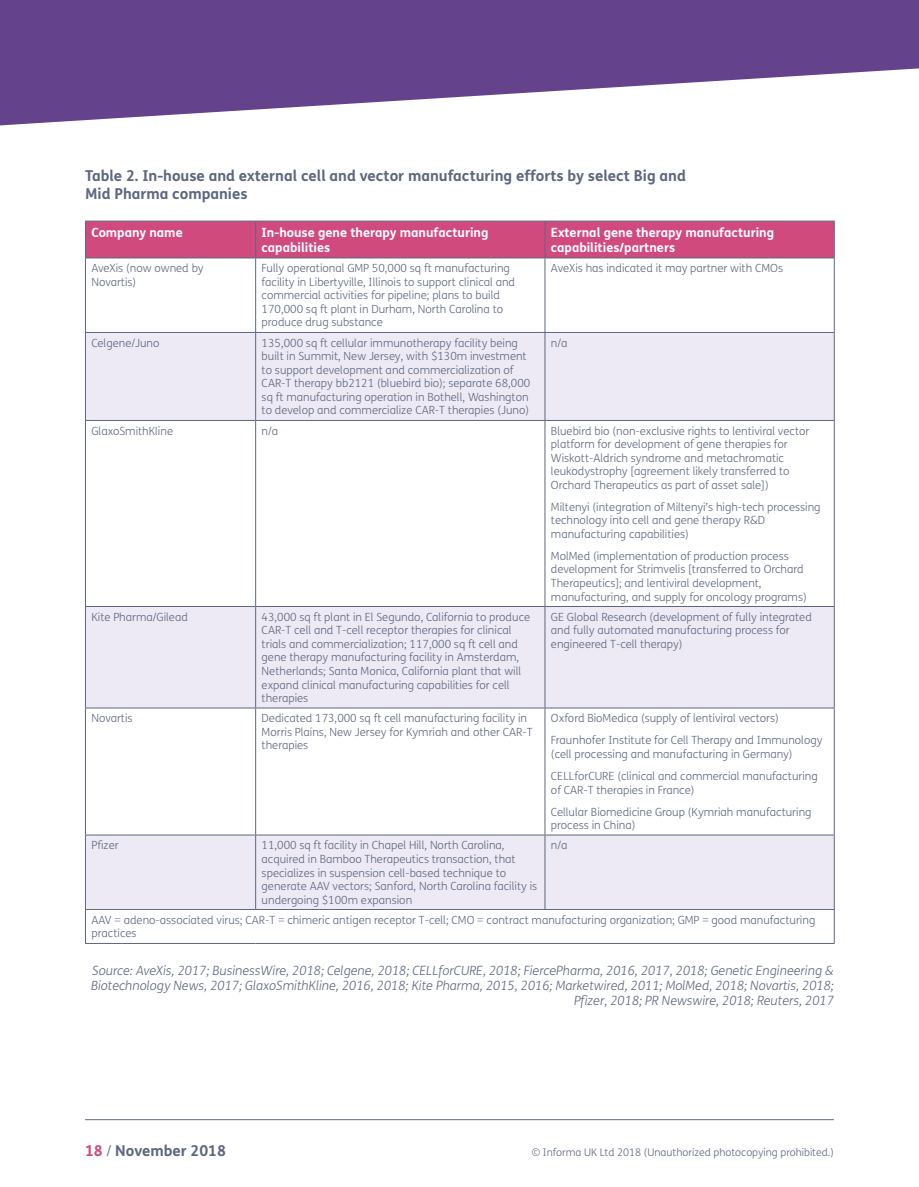
<style>
.page{position:relative;width:919px;height:1187px;background:#fff}
.page>*{position:absolute;margin:0;border:0;box-sizing:border-box;transform-origin:0 0}
.t1{font:700 15px/18px "FS Me";color:#5e677e}
.t2{font:italic 300 12.75px/15.3px "FS Me";color:#5e677e;text-align:right}
.t3{font:700 12.75px/15.3px "FS Me";color:#fff}
.t4{font:300 11.25px/13.5px "FS Me";color:#5e677e}
.t5{font:300 10.5px "FS Me";color:#5e677e}
.s1{color:#d14a7e}
.s2{font-weight:300}
</style>
<div class="page">
<svg style="left:0;top:0;width:918px;height:126px;fill:#64428c"></svg>
<hr style="left:85px;top:1119px;width:748px;height:1px;background:#5e677e">
<div style="left:86px;top:222px;width:747px;height:35px;background:#d14a7e"></div>
<svg style="left:86px;top:333px;width:747px;height:576px"></svg>
<hr style="left:85px;top:221px;width:170px;height:1px;background:#5e677e">
<hr style="left:85px;top:221px;width:1px;height:36px;background:#5e677e">
<hr style="left:255px;top:221px;width:290px;height:1px;background:#5e677e">
<hr style="left:255px;top:221px;width:1px;height:36px;background:#5e677e">
<hr style="left:545px;top:221px;width:289px;height:1px;background:#5e677e">
<hr style="left:544px;top:221px;width:1px;height:36px;background:#5e677e">
<hr style="left:833px;top:221px;width:1px;height:36px;background:#5e677e">
<hr style="left:85px;top:257px;width:170px;height:1px;background:#5e677e">
<hr style="left:85px;top:258px;width:1px;height:74px;background:#5e677e">
<hr style="left:255px;top:257px;width:290px;height:1px;background:#5e677e">
<hr style="left:255px;top:258px;width:1px;height:74px;background:#5e677e">
<hr style="left:545px;top:257px;width:289px;height:1px;background:#5e677e">
<hr style="left:544px;top:258px;width:1px;height:74px;background:#5e677e">
<hr style="left:833px;top:258px;width:1px;height:74px;background:#5e677e">
<hr style="left:85px;top:332px;width:170px;height:1px;background:#5e677e">
<hr style="left:85px;top:333px;width:1px;height:87px;background:#5e677e">
<hr style="left:255px;top:332px;width:290px;height:1px;background:#5e677e">
<hr style="left:255px;top:333px;width:1px;height:87px;background:#5e677e">
<hr style="left:545px;top:332px;width:289px;height:1px;background:#5e677e">
<hr style="left:544px;top:333px;width:1px;height:87px;background:#5e677e">
<hr style="left:833px;top:333px;width:1px;height:87px;background:#5e677e">
<hr style="left:85px;top:420px;width:170px;height:1px;background:#5e677e">
<hr style="left:85px;top:421px;width:1px;height:185px;background:#5e677e">
<hr style="left:255px;top:420px;width:290px;height:1px;background:#5e677e">
<hr style="left:255px;top:421px;width:1px;height:185px;background:#5e677e">
<hr style="left:545px;top:420px;width:289px;height:1px;background:#5e677e">
<hr style="left:544px;top:421px;width:1px;height:185px;background:#5e677e">
<hr style="left:833px;top:421px;width:1px;height:185px;background:#5e677e">
<hr style="left:85px;top:606px;width:170px;height:1px;background:#5e677e">
<hr style="left:85px;top:607px;width:1px;height:100px;background:#5e677e">
<hr style="left:255px;top:606px;width:290px;height:1px;background:#5e677e">
<hr style="left:255px;top:607px;width:1px;height:100px;background:#5e677e">
<hr style="left:545px;top:606px;width:289px;height:1px;background:#5e677e">
<hr style="left:544px;top:607px;width:1px;height:100px;background:#5e677e">
<hr style="left:833px;top:607px;width:1px;height:100px;background:#5e677e">
<hr style="left:85px;top:707px;width:170px;height:1px;background:#5e677e">
<hr style="left:85px;top:708px;width:1px;height:126px;background:#5e677e">
<hr style="left:255px;top:707px;width:290px;height:1px;background:#5e677e">
<hr style="left:255px;top:708px;width:1px;height:126px;background:#5e677e">
<hr style="left:545px;top:707px;width:289px;height:1px;background:#5e677e">
<hr style="left:544px;top:708px;width:1px;height:126px;background:#5e677e">
<hr style="left:833px;top:708px;width:1px;height:126px;background:#5e677e">
<hr style="left:85px;top:834px;width:170px;height:1px;background:#5e677e">
<hr style="left:85px;top:835px;width:1px;height:74px;background:#5e677e">
<hr style="left:255px;top:834px;width:290px;height:1px;background:#5e677e">
<hr style="left:255px;top:835px;width:1px;height:74px;background:#5e677e">
<hr style="left:545px;top:834px;width:289px;height:1px;background:#5e677e">
<hr style="left:544px;top:835px;width:1px;height:74px;background:#5e677e">
<hr style="left:833px;top:835px;width:1px;height:74px;background:#5e677e">
<hr style="left:85px;top:909px;width:170px;height:1px;background:#5e677e">
<hr style="left:85px;top:909px;width:1px;height:34px;background:#5e677e">
<hr style="left:255px;top:909px;width:290px;height:1px;background:#5e677e">
<hr style="left:545px;top:909px;width:289px;height:1px;background:#5e677e">
<hr style="left:833px;top:909px;width:1px;height:34px;background:#5e677e">
<hr style="left:85px;top:943px;width:170px;height:1px;background:#5e677e">
<hr style="left:255px;top:943px;width:290px;height:1px;background:#5e677e">
<hr style="left:545px;top:943px;width:289px;height:1px;background:#5e677e">
<h1 class="t1" style="left:85px;top:166px;width:602px">Table 2. In-house and external cell and vector manufacturing efforts by select Big and<br>Mid Pharma companies</h1>
<p class="t3" style="left:91px;top:224px;width:93px">Company name</p>
<p class="t3" style="left:261px;top:224px;width:228px">In-house gene therapy manufacturing capabilities</p>
<p class="t3" style="left:551px;top:224px;width:225px">External gene therapy manufacturing capabilities/partners</p>
<p class="t4" style="left:91px;top:261px;width:114px">AveXis (now owned by<br>Novartis)</p>
<p class="t4" style="left:261px;top:261px;width:255px">Fully operational GMP 50,000 sq ft manufacturing facility in Libertyville, Illinois to support clinical and commercial activities for pipeline; plans to build 170,000 sq ft plant in Durham, North Carolina to produce drug substance</p>
<p class="t4" style="left:551px;top:261px;width:233px">AveXis has indicated it may partner with CMOs</p>
<p class="t4" style="left:91px;top:336px;width:70px">Celgene/Juno</p>
<p class="t4" style="left:261px;top:336px;width:270px">135,000 sq ft cellular immunotherapy facility being built in Summit, New Jersey, with $130m investment to support development and commercialization of CAR-T therapy bb2121 (bluebird bio); separate 68,000 sq ft manufacturing operation in Bothell, Washington to develop and commercialize CAR-T therapies (Juno)</p>
<p class="t4" style="left:551px;top:336px;width:18px">n/a</p>
<p class="t4" style="left:91px;top:424px;width:83px">GlaxoSmithKline</p>
<p class="t4" style="left:261px;top:424px;width:18px">n/a</p>
<p class="t4" style="left:551px;top:424px;width:260px">Bluebird bio (non-exclusive rights to lentiviral vector platform for development of gene therapies for Wiskott-Aldrich syndrome and metachromatic leukodystrophy [agreement likely transferred to Orchard Therapeutics as part of asset sale])</p>
<p class="t4" style="left:551px;top:500px;width:271px">Miltenyi (integration of Miltenyi’s high-tech processing technology into cell and gene therapy R&amp;D manufacturing capabilities)</p>
<p class="t4" style="left:551px;top:549px;width:257px">MolMed (implementation of production process development for Strimvelis [transferred to Orchard Therapeutics]; and lentiviral development, manufacturing, and supply for oncology programs)</p>
<p class="t4" style="left:91px;top:610px;width:98px">Kite Pharma/Gilead</p>
<p class="t4" style="left:261px;top:610px;width:270px">43,000 sq ft plant in El Segundo, California to produce CAR-T cell and T-cell receptor therapies for clinical trials and commercialization; 117,000 sq ft cell and gene therapy manufacturing facility in Amsterdam, Netherlands; Santa Monica, California plant that will expand clinical manufacturing capabilities for cell therapies</p>
<p class="t4" style="left:551px;top:610px;width:262px">GE Global Research (development of fully integrated and fully automated manufacturing process for engineered T-cell therapy)</p>
<p class="t4" style="left:91px;top:711px;width:43px">Novartis</p>
<p class="t4" style="left:261px;top:711px;width:272px">Dedicated 173,000 sq ft cell manufacturing facility in<br>Morris Plains, New Jersey for Kymriah and other CAR-T therapies</p>
<p class="t4" style="left:551px;top:707px;width:273px;line-height:22px">Oxford BioMedica (supply of lentiviral vectors)<br>Fraunhofer Institute for Cell Therapy and Immunology</p>
<p class="t4" style="left:551px;top:742px;width:268px;line-height:22px">(cell processing and manufacturing in Germany)<br>CELLforCURE (clinical and commercial manufacturing</p>
<p class="t4" style="left:551px;top:778px;width:262px;line-height:22px">of CAR-T therapies in France)<br>Cellular Biomedicine Group (Kymriah manufacturing</p>
<p class="t4" style="left:551px;top:818px;width:86px">process in China)</p>
<p class="t4" style="left:91px;top:838px;width:29px">Pfizer</p>
<p class="t4" style="left:261px;top:838px;width:277px">11,000 sq ft facility in Chapel Hill, North Carolina, acquired in Bamboo Therapeutics transaction, that specializes in suspension cell-based technique to generate AAV vectors; Sanford, North Carolina facility is undergoing $100m expansion</p>
<p class="t4" style="left:551px;top:838px;width:18px">n/a</p>
<p class="t4" style="left:91px;top:912px;width:725px">AAV = adeno-associated virus; CAR-T = chimeric antigen receptor T-cell; CMO = contract manufacturing organization; GMP = good manufacturing practices</p>
<p class="t2" style="left:91px;top:962px;width:744px">Source: AveXis, 2017; BusinessWire, 2018; Celgene, 2018; CELLforCURE, 2018; FiercePharma, 2016, 2017, 2018; Genetic Engineering &amp;<br>Biotechnology News, 2017; GlaxoSmithKline, 2016, 2018; Kite Pharma, 2015, 2016; Marketwired, 2011; MolMed, 2018; Novartis, 2018;<br>Pfizer, 2018; PR Newswire, 2018; Reuters, 2017</p>
<h1 class="t1" style="left:85px;top:1140px;width:142px"><span class="s1">18</span> <span class="s2">/</span> November 2018</h1>
<p class="t5" style="left:531px;top:1144px;width:304px">© Informa UK Ltd 2018 (Unauthorized photocopying prohibited.)</p>
</div>
